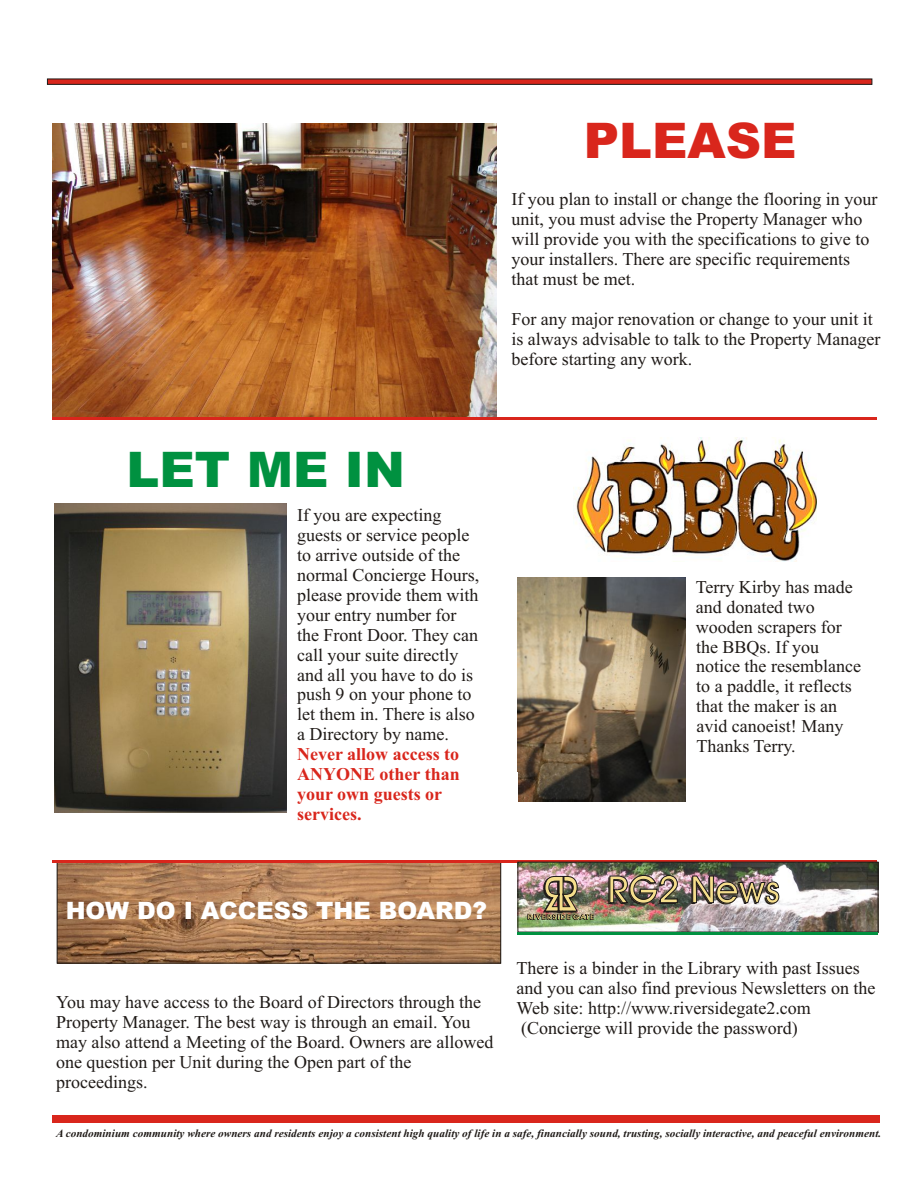
<style>
.page{position:relative;width:918px;height:1188px;background:#fff}
.page>*{position:absolute;margin:0;border:0;box-sizing:border-box;transform-origin:0 0}
.t1{font:900 49.05px "Arial";color:#009140}
.t2{font:900 49.05px "Arial";color:#d9261c}
.t3{font:37.5px "Avant Garde Md BT";color:#1f1a17}
.t4{font:900 24px "Arial";color:#fff}
.t5{font:18px/20px "Times New Roman";color:#1f1a17}
.t6{font:700 18px/20px "Times New Roman";color:#d9261c}
.t7{font:italic 700 11.25px "Times New Roman";color:#1f1a17}
</style>
<div class="page">
<div style="left:52px;top:1115px;width:827px;height:7px;background:#d9261c"></div>
<svg style="left:47px;top:79px;width:825px;height:6px;background:#ab251d"></svg>
<img style="left:53px;top:123px;width:443px;height:295px">
<img style="left:574px;top:438px;width:242px;height:123px">
<img style="left:517px;top:577px;width:169px;height:225px">
<img style="left:55px;top:504px;width:231px;height:309px">
<img style="left:59px;top:863px;width:440px;height:98px">
<div style="left:57px;top:861px;width:444px;height:102px;border:1px solid #1f1a17"></div>
<hr style="left:53px;top:418px;width:824px;height:2px;background:#d9261c">
<hr style="left:53px;top:860px;width:824px;height:2px;background:#d9261c">
<img style="left:520px;top:864px;width:356px;height:66px">
<div style="left:518px;top:862px;width:360px;height:70px;border:1px solid #1f1a17"></div>
<hr style="left:518px;top:932px;width:360px;height:3px;background:#009140">
<img style="left:528px;top:876px;width:66px;height:44px">
<h1 class="t2" style="left:584px;top:123px;width:214px">PLEASE</h1>
<p class="t5" style="left:511px;top:191px;width:367px">If you plan to install or change the flooring in your unit, you must advise the Property Manager who will provide you with the specifications to give to your installers. There are specific requirements that must be met.</p>
<p class="t5" style="left:511px;top:311px;width:370px">For any major renovation or change to your unit it is always advisable to talk to the Property Manager before starting any work.</p>
<h1 class="t1" style="left:127px;top:452px;width:280px">LET ME IN</h1>
<p class="t5" style="left:297px;top:507px;width:184px">If you are expecting guests or service people to arrive outside of the normal Concierge Hours, please provide them with your entry number for the Front Door. They can call your suite directly and all you have to do is push 9 on your phone to let them in. There is also a Directory by name.</p>
<p class="t6" style="left:297px;top:746px;width:164px">Never allow access to<br>ANYONE other than your own guests or services.</p>
<h3 class="t4" style="left:66px;top:902px;width:423px">HOW DO I ACCESS THE BOARD?</h3>
<p class="t5" style="left:56px;top:994px;width:439px">You may have access to the Board of Directors through the Property Manager. The best way is through an email. You may also attend a Meeting of the Board. Owners are allowed one question per Unit during the Open part of the proceedings.</p>
<p class="t5" style="left:696px;top:578px;width:167px">Terry Kirby has made and donated two wooden scrapers for the BBQs. If you notice the resemblance to a paddle, it reflects that the maker is an avid canoeist! Many<br>Thanks Terry.</p>
<h2 class="t3" style="left:606px;top:876px;width:174px">RG2 News</h2>
<p class="t5" style="left:517px;top:960px;width:361px">There is a binder in the Library with past Issues and you can also find previous Newsletters on the Web site: http://www.riversidegate2.com (Concierge will provide the password)</p>
<p class="t7" style="left:56px;top:1130px;width:827px">A condominium community where owners and residents enjoy a consistent high quality of life in a safe, financially sound, trusting, socially interactive, and peaceful environment.</p>
</div>
